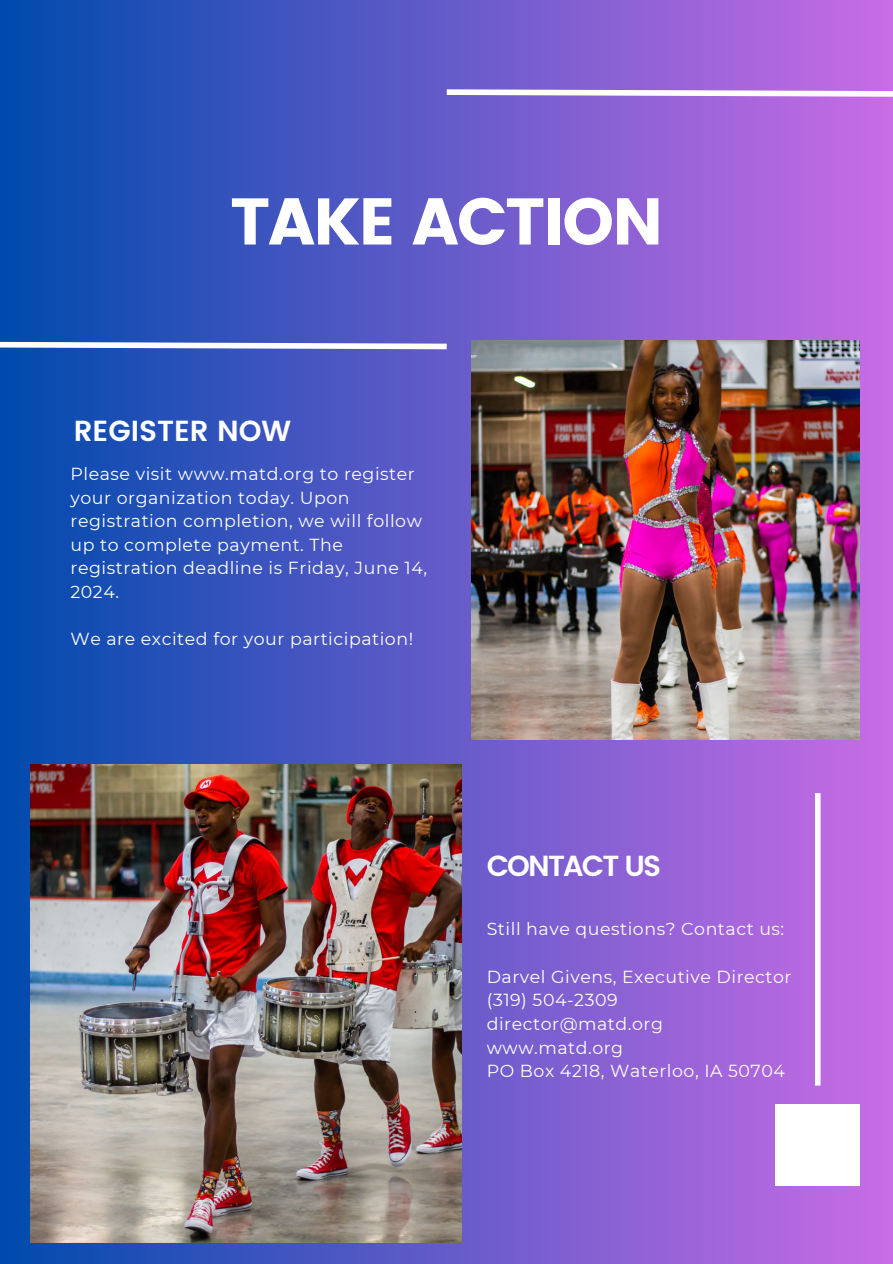
<style>
.page{position:relative;width:893px;height:1264px;background:#fff}
.page>*{position:absolute;margin:0;border:0;box-sizing:border-box;transform-origin:0 0}
.t1{font:65.7px "Poppins";letter-spacing:-.03em;color:#fff}
.t2{font:600 28.95px "Poppins";color:#fff}
.t3{font:600 28.95px "Poppins";letter-spacing:-.065em;color:#fff}
.t4{font:17.4px/23.7px "Montserrat";letter-spacing:.03em;color:#fff}
</style>
<div class="page">
<div style="left:0;top:0;width:892px;height:1263px;background:linear-gradient(to right,#004aad,#c96ce5)"></div>
<svg style="left:441px;top:86px;width:451px;height:15px"></svg>
<svg style="left:0;top:338px;width:452px;height:14px"></svg>
<img style="left:471px;top:341px;width:388px;height:398px">
<img style="left:31px;top:764px;width:430px;height:478px">
<div style="left:775px;top:1104px;width:84px;height:81px;background:#fff"></div>
<div style="left:814px;top:793px;width:6px;height:292px;background:#fff"></div>
<h1 class="t1" style="left:230px;top:183px;width:434px">TAKE ACTION</h1>
<p class="t2" style="left:74px;top:414px;width:219px">REGISTER NOW</p>
<p class="t4" style="left:70px;top:462px;width:358px">Please visit www.matd.org to register your organization today. Upon registration completion, we will follow up to complete payment. The registration deadline is Friday, June 14,<br>2024.</p>
<p class="t4" style="left:70px;top:627px;width:344px">We are excited for your participation!</p>
<p class="t3" style="left:486px;top:849px;width:176px">CONTACT US</p>
<h2 class="t4" style="left:486px;top:917px;width:299px">Still have questions? Contact us:</h2>
<p class="t4" style="left:486px;top:964px;width:306px">Darvel Givens, Executive Director</p>
<p class="t4" style="left:486px;top:988px;width:132px">(319) 504-2309</p>
<h2 class="t4" style="left:486px;top:1011px;width:178px">director@matd.org</h2>
<p class="t4" style="left:486px;top:1035px;width:138px">www.matd.org</p>
<p class="t4" style="left:486px;top:1059px;width:300px">PO Box 4218, Waterloo, IA 50704</p>
</div>
